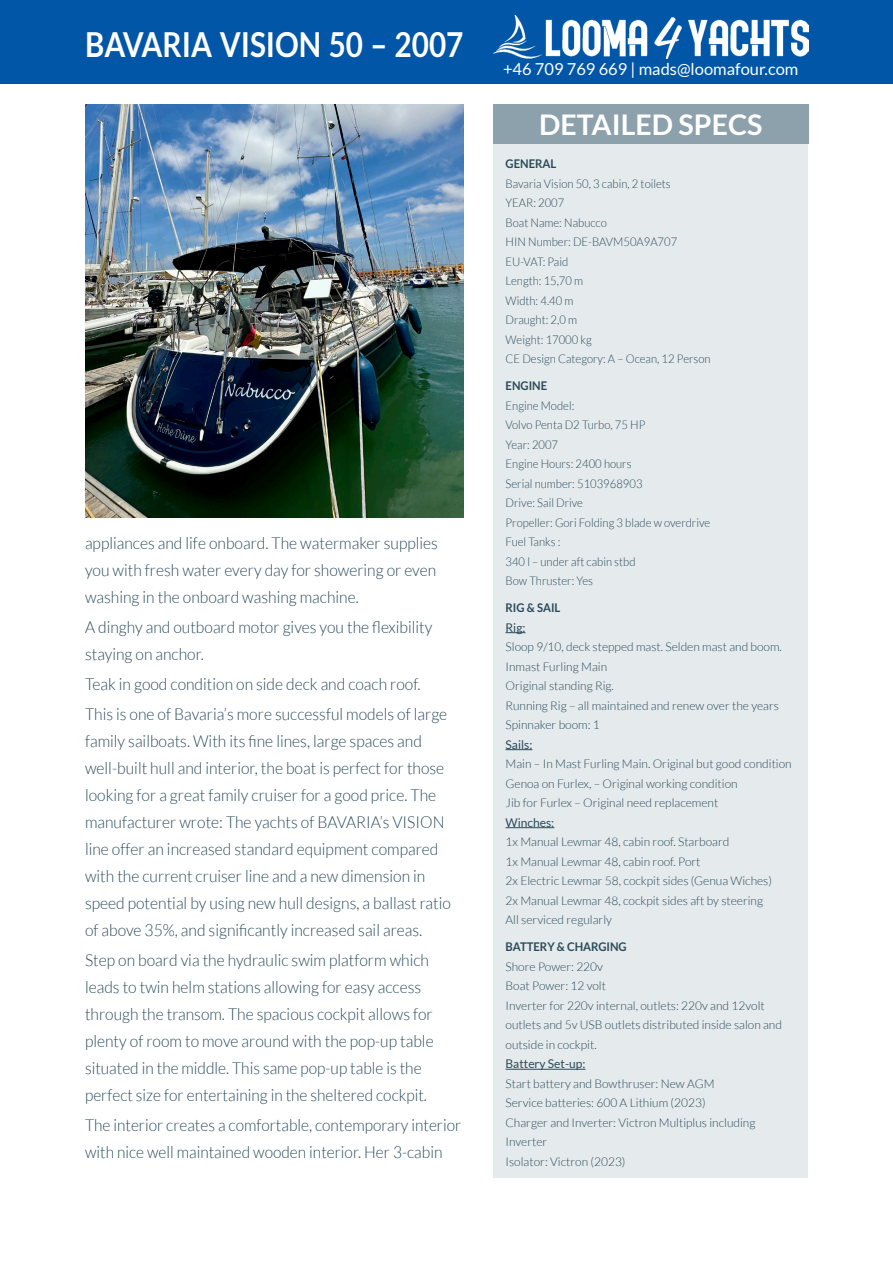
<style>
.page{position:relative;width:893px;height:1263px;background:#fff}
.page>*{position:absolute;margin:0;border:0;box-sizing:border-box;transform-origin:0 0}
.t1{font:700 34.5px "Lato";color:#fff;scale:.86 1}
.t2{font:700 28.5px "Lato";color:#fff}
.t3{font:300 16.5px/27px "Lato";color:#294a59;scale:.95 1}
.t4{font:300 16.5px/27px "Lato";color:#294a59;scale:.94 1}
.t5{font:16.5px "Lato";color:#fff}
.t6{font:300 12px/19.5px "Lato";color:#294a59}
.t7{font:300 12px "Lato";color:#294a59;scale:.94 1}
.t8{font:700 12px "Lato";color:#294a59;scale:.94 1}
.t9{font:12px "Lato";color:#294a59}
</style>
<div class="page">
<div style="left:493px;top:139px;width:315px;height:1039px;background:#e5eaec"></div>
<div style="left:493px;top:104px;width:315px;height:40px;background:#8ca1ac"></div>
<div style="left:0;top:0;width:893px;height:84px;background:#0156a8"></div>
<img style="left:493px;top:16px;width:315px;height:43px">
<img style="left:85px;top:104px;width:378px;height:414px">
<svg style="left:506px;top:632px;width:19px;height:1px"></svg>
<svg style="left:506px;top:749px;width:26px;height:1px"></svg>
<hr style="left:506px;top:827px;width:48px;height:1px;background:#294a59">
<hr style="left:506px;top:1069px;width:80px;height:1px;background:#294a59">
<p class="t1" style="left:85px;top:25px;width:441px">BAVARIA VISION 50 – 2007</p>
<p class="t3" style="left:85px;top:530px;width:373px;text-align:justify">appliances and life onboard. The watermaker supplies you with fresh water every day for showering or even washing in the onboard washing machine.</p>
<p class="t3" style="left:85px;top:614px;width:367px">A dinghy and outboard motor gives you the flexibility staying on anchor.</p>
<p class="t3" style="left:85px;top:671px;width:355px">Teak in good condition on side deck and coach roof.</p>
<p class="t3" style="left:85px;top:701px;width:387px">This is one of Bavaria’s more successful models of large family sailboats. With its fine lines, large spaces and well-built hull and interior, the boat is perfect for those looking for a great family cruiser for a good price. The manufacturer wrote: The yachts of BAVARIA’s VISION line offer an increased standard equipment compared with the current cruiser line and a new dimension in speed potential by using new hull designs, a ballast ratio of above 35%, and significantly increased sail areas.</p>
<p class="t3" style="left:85px;top:947px;width:368px">Step on board via the hydraulic swim platform which leads to twin helm stations allowing for easy access through the transom. The spacious cockpit allows for plenty of room to move around with the pop-up table</p>
<p class="t4" style="left:85px;top:1055px;width:360px">situated in the middle. This same pop-up table is the</p>
<p class="t4" style="left:85px;top:1082px;width:365px">perfect size for entertaining in the sheltered cockpit.</p>
<p class="t4" style="left:85px;top:1112px;width:402px">The interior creates a comfortable, contemporary interior with nice well maintained wooden interior. Her 3-cabin</p>
<p class="t5" style="left:503px;top:60px;width:297px">+46 709 769 669 | mads@loomafour.com</p>
<p class="t2" style="left:539px;top:108px;width:225px">DETAILED SPECS</p>
<p class="t8" style="left:506px;top:157px;width:56px">GENERAL</p>
<p class="t7" style="left:506px;top:177px;width:177px">Bavaria Vision 50, 3 cabin, 2 toilets</p>
<p class="t7" style="left:506px;top:197px;width:64px">YEAR: 2007</p>
<p class="t7" style="left:506px;top:216px;width:109px">Boat Name: Nabucco</p>
<p class="t7" style="left:506px;top:236px;width:184px">HIN Number: DE-BAVM50A9A707</p>
<p class="t7" style="left:506px;top:255px;width:68px">EU-VAT: Paid</p>
<p class="t7" style="left:506px;top:275px;width:84px">Length: 15,70 m</p>
<p class="t7" style="left:506px;top:294px;width:74px">Width: 4.40 m</p>
<p class="t7" style="left:506px;top:314px;width:78px">Draught: 2,0 m</p>
<p class="t7" style="left:506px;top:333px;width:93px">Weight: 17000 kg</p>
<p class="t7" style="left:506px;top:353px;width:220px">CE Design Category: A – Ocean, 12 Person</p>
<p class="t8" style="left:506px;top:379px;width:46px">ENGINE</p>
<p class="t7" style="left:506px;top:399px;width:75px">Engine Model:</p>
<p class="t7" style="left:506px;top:419px;width:150px">Volvo Penta D2 Turbo, 75 HP</p>
<p class="t7" style="left:506px;top:438px;width:57px">Year: 2007</p>
<p class="t7" style="left:506px;top:458px;width:136px">Engine Hours: 2400 hours</p>
<p class="t7" style="left:506px;top:477px;width:147px">Serial number: 5103968903</p>
<p class="t7" style="left:506px;top:497px;width:84px">Drive: Sail Drive</p>
<p class="t7" style="left:506px;top:516px;width:219px">Propeller: Gori Folding 3 blade w overdrive</p>
<p class="t7" style="left:506px;top:536px;width:60px">Fuel Tanks :</p>
<p class="t7" style="left:506px;top:555px;width:140px">340 l – under aft cabin stbd</p>
<p class="t7" style="left:506px;top:575px;width:95px">Bow Thruster: Yes</p>
<p class="t8" style="left:506px;top:601px;width:60px">RIG &amp; SAIL</p>
<p class="t9" style="left:506px;top:621px;width:21px">Rig:</p>
<p class="t6" style="left:506px;top:637px;width:278px">Sloop 9/10, deck stepped mast. Selden mast and boom.</p>
<p class="t6" style="left:506px;top:657px;width:103px">Inmast Furling Main</p>
<p class="t6" style="left:506px;top:676px;width:110px">Original standing Rig.</p>
<p class="t6" style="left:506px;top:696px;width:275px">Running Rig – all maintained and renew over the years</p>
<p class="t6" style="left:506px;top:715px;width:96px">Spinnaker boom: 1</p>
<p class="t9" style="left:506px;top:738px;width:28px">Sails:</p>
<p class="t6" style="left:506px;top:754px;width:288px">Main – In Mast Furling Main. Original but good condition</p>
<p class="t6" style="left:506px;top:774px;width:234px">Genoa on Furlex, – Original working condition</p>
<p class="t6" style="left:506px;top:793px;width:214px">Jib for Furlex – Original need replacement</p>
<p class="t9" style="left:506px;top:816px;width:50px">Winches:</p>
<p class="t6" style="left:506px;top:832px;width:225px">1x Manual Lewmar 48, cabin roof. Starboard</p>
<p class="t6" style="left:506px;top:852px;width:196px">1x Manual Lewmar 48, cabin roof. Port</p>
<p class="t6" style="left:506px;top:871px;width:268px">2x Electric Lewmar 58, cockpit sides (Genua Wiches)</p>
<p class="t6" style="left:506px;top:891px;width:259px">2x Manual Lewmar 48, cockpit sides aft by steering</p>
<p class="t6" style="left:506px;top:910px;width:108px">All serviced regularly</p>
<p class="t8" style="left:506px;top:940px;width:130px">BATTERY &amp; CHARGING</p>
<p class="t6" style="left:506px;top:957px;width:99px">Shore Power: 220v</p>
<p class="t6" style="left:506px;top:976px;width:102px">Boat Power: 12 volt</p>
<p class="t6" style="left:506px;top:996px;width:278px">Inverter for 220v internal, outlets: 220v and 12volt outlets and 5v USB outlets distributed inside salon and outside in cockpit.</p>
<p class="t9" style="left:506px;top:1057px;width:81px">Battery Set-up:</p>
<p class="t6" style="left:506px;top:1074px;width:211px">Start battery and Bowthruser: New AGM</p>
<p class="t6" style="left:506px;top:1093px;width:202px">Service batteries: 600 A Lithium (2023)</p>
<p class="t6" style="left:506px;top:1113px;width:251px">Charger and Inverter: Victron Multiplus including</p>
<p class="t6" style="left:506px;top:1132px;width:43px">Inverter</p>
<p class="t6" style="left:506px;top:1152px;width:122px">Isolator: Victron (2023)</p>
</div>
